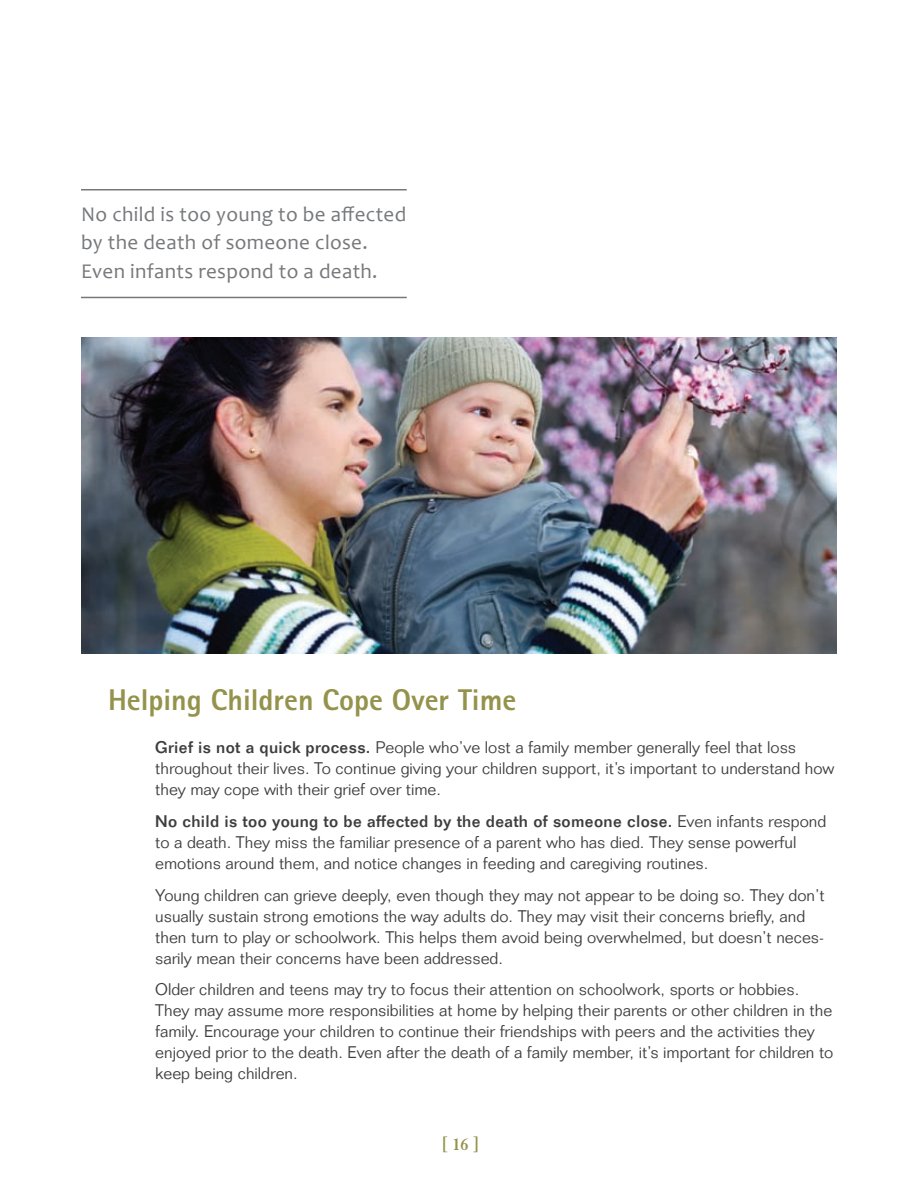
<style>
.page{position:relative;width:918px;height:1188px;background:#fff}
.page>*{position:absolute;margin:0;border:0;box-sizing:border-box;transform-origin:0 0}
.t1{font:800 30px "Rotis Sans Serif";color:#94924b}
.t2{font:21px/28.5px "Candara";letter-spacing:.015em;color:#76787b}
.t3{font:700 18px "Granjon";color:#94924b}
.t4{font:300 16.5px/21px "Folio";color:#3e3e3f}
.s1{font-weight:500}
</style>
<div class="page">
<img style="left:81px;top:338px;width:756px;height:316px">
<hr style="left:81px;top:189px;width:326px;height:1px;background:#76787b">
<hr style="left:81px;top:297px;width:326px;height:1px;background:#76787b">
<p class="t2" style="left:81px;top:200px;width:327px">No child is too young to be affected by the death of someone close.<br>Even infants respond to a death.</p>
<h1 class="t1" style="left:108px;top:681px;width:410px">Helping Children Cope Over Time</h1>
<p class="t4" style="left:155px;top:737px;width:681px"><span class="s1">Grief is not a quick process.</span> People who’ve lost a family member generally feel that loss throughout their lives. To continue giving your children support, it’s important to understand how they may cope with their grief over time.</p>
<p class="t4" style="left:155px;top:811px;width:673px"><span class="s1">No child is too young to be affected by the death of someone close.</span> Even infants respond to a death. They miss the familiar presence of a parent who has died. They sense powerful emotions around them, and notice changes in feeding and caregiving routines.</p>
<p class="t4" style="left:155px;top:884px;width:671px">Young children can grieve deeply, even though they may not appear to be doing so. They don’t usually sustain strong emotions the way adults do. They may visit their concerns briefly, and then turn to play or schoolwork. This helps them avoid being overwhelmed, but doesn’t neces&shy;sarily mean their concerns have been addressed.</p>
<p class="t4" style="left:155px;top:979px;width:680px">Older children and teens may try to focus their attention on schoolwork, sports or hobbies.<br>They may assume more responsibilities at home by helping their parents or other children in the family. Encourage your children to continue their friendships with peers and the activities they enjoyed prior to the death. Even after the death of a family member, it’s important for children to keep being children.</p>
<p class="t3" style="left:440px;top:1134px;width:41px">[ 16 ]</p>
</div>
